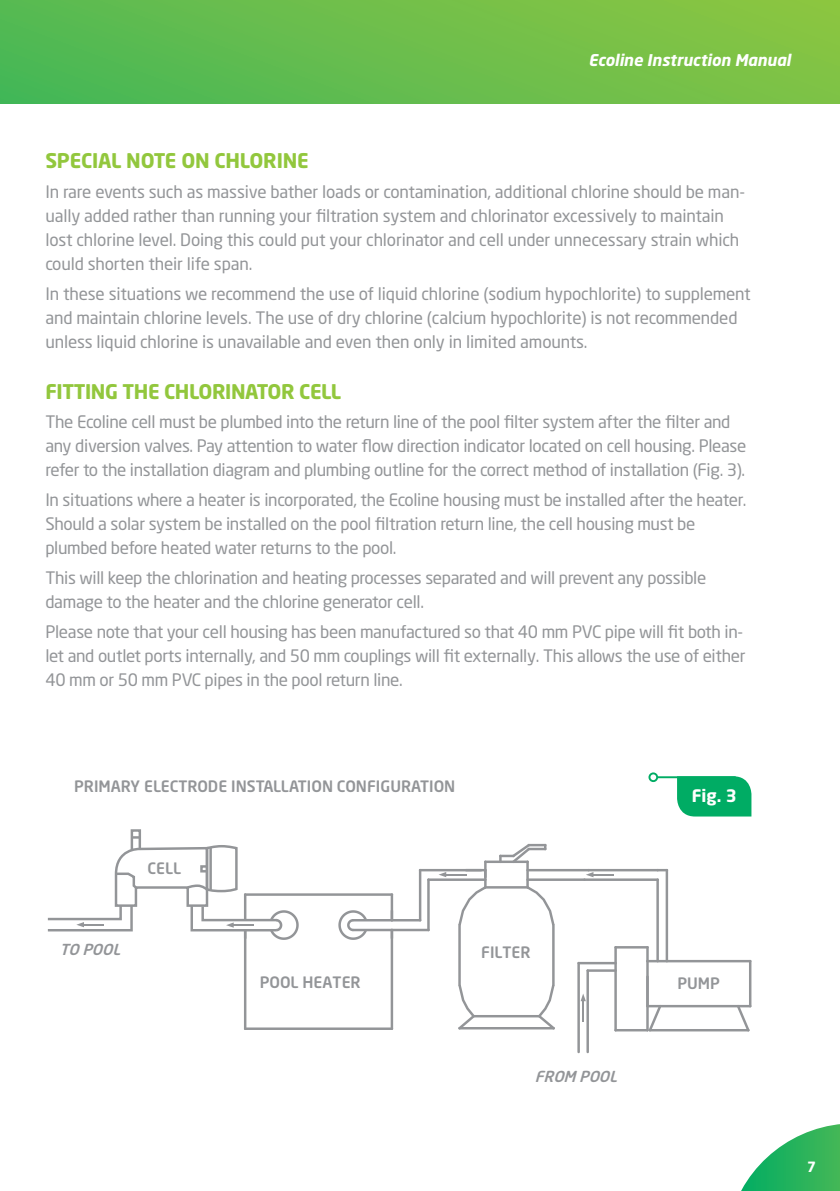
<style>
.page{position:relative;width:840px;height:1191px;background:#fff}
.page>*{position:absolute;margin:0;border:0;box-sizing:border-box;transform-origin:0 0}
.t1{font:700 20px "Neo Sans Std";letter-spacing:-.02em;color:#92c73d}
.t2{font:17px/24px "Neo Sans Std";letter-spacing:-.02em;color:#939598}
.t3{font:700 17px "Neo Sans Std";color:#fff}
.t4{font:italic 700 16px "Neo Sans Pro";color:#fff}
.t5{font:500 15.6px "Neo Sans Std";color:#939598}
.t6{font:italic 500 15px "Neo Sans Std";color:#939598}
.t7{font:700 14px "Neo Sans Std";color:#fff}
</style>
<div class="page">
<div style="left:0;top:0;width:839px;height:103px;background:linear-gradient(to right,#4eb855,#87c443)"></div>
<svg style="left:741px;top:1124px;width:98px;height:67px"></svg>
<svg style="left:439px;top:872px;width:27px;height:5px"></svg>
<svg style="left:586px;top:872px;width:27px;height:5px"></svg>
<svg style="left:580px;top:994px;width:5px;height:27px"></svg>
<svg style="left:338px;top:910px;width:29px;height:30px"></svg>
<svg style="left:526px;top:886px;width:28px;height:38px"></svg>
<svg style="left:458px;top:887px;width:27px;height:38px"></svg>
<hr style="left:665px;top:869px;width:2px;height:93px;background:#939598">
<hr style="left:656px;top:878px;width:2px;height:84px;background:#939598">
<svg style="left:658px;top:869px;width:7px;height:2px"></svg>
<hr style="left:587px;top:869px;width:71px;height:2px;background:#939598">
<hr style="left:583px;top:878px;width:75px;height:3px;background:#939598">
<hr style="left:526px;top:878px;width:59px;height:3px;background:#939598">
<hr style="left:526px;top:869px;width:63px;height:2px;background:#939598">
<hr style="left:586px;top:969px;width:2px;height:84px;background:#939598">
<hr style="left:577px;top:962px;width:2px;height:91px;background:#939598">
<hr style="left:586px;top:969px;width:30px;height:2px;background:#939598">
<hr style="left:577px;top:962px;width:39px;height:2px;background:#939598">
<svg style="left:736px;top:1004px;width:13px;height:25px"></svg>
<hr style="left:648px;top:1029px;width:101px;height:2px;background:#939598">
<svg style="left:648px;top:1004px;width:13px;height:26px"></svg>
<hr style="left:614px;top:946px;width:2px;height:85px;background:#939598">
<hr style="left:614px;top:946px;width:34px;height:2px;background:#939598">
<hr style="left:614px;top:1029px;width:34px;height:2px;background:#939598">
<svg style="left:511px;top:843px;width:35px;height:20px"></svg>
<hr style="left:499px;top:854px;width:15px;height:3px;background:#939598">
<hr style="left:464px;top:869px;width:22px;height:2px;background:#939598">
<hr style="left:526px;top:860px;width:2px;height:28px;background:#939598">
<hr style="left:484px;top:860px;width:44px;height:3px;background:#939598">
<hr style="left:484px;top:860px;width:2px;height:28px;background:#939598">
<hr style="left:484px;top:886px;width:44px;height:2px;background:#939598">
<hr style="left:552px;top:923px;width:2px;height:63px;background:#939598">
<hr style="left:458px;top:923px;width:2px;height:63px;background:#939598">
<svg style="left:458px;top:984px;width:17px;height:43px"></svg>
<hr style="left:472px;top:1015px;width:68px;height:2px;background:#939598">
<svg style="left:537px;top:984px;width:17px;height:43px"></svg>
<hr style="left:458px;top:1027px;width:96px;height:2px;background:#939598">
<hr style="left:646px;top:946px;width:2px;height:85px;background:#939598">
<hr style="left:645px;top:960px;width:106px;height:2px;background:#939598">
<hr style="left:427px;top:878px;width:2px;height:53px;background:#939598">
<hr style="left:418px;top:869px;width:3px;height:52px;background:#939598">
<hr style="left:352px;top:919px;width:69px;height:2px;background:#939598">
<hr style="left:352px;top:928px;width:77px;height:3px;background:#939598">
<hr style="left:748px;top:960px;width:3px;height:47px;background:#939598">
<hr style="left:646px;top:1005px;width:105px;height:2px;background:#939598">
<hr style="left:390px;top:893px;width:3px;height:28px;background:#939598">
<hr style="left:390px;top:928px;width:3px;height:102px;background:#939598">
<hr style="left:244px;top:893px;width:149px;height:2px;background:#939598">
<hr style="left:244px;top:1027px;width:149px;height:3px;background:#939598">
<hr style="left:244px;top:929px;width:2px;height:101px;background:#939598">
<hr style="left:427px;top:878px;width:59px;height:3px;background:#939598">
<hr style="left:418px;top:869px;width:64px;height:2px;background:#939598">
<svg style="left:47px;top:829px;width:251px;height:111px"></svg>
<svg style="left:676px;top:776px;width:75px;height:40px;background:#0eb06c"></svg>
<hr style="left:656px;top:776px;width:79px;height:2px;background:#00ac64">
<div style="left:648px;top:772px;width:9px;height:10px;border:2px solid #00ac64;border-radius:50%"></div>
<p class="t4" style="left:588px;top:50px;width:203px">Ecoline Instruction Manual</p>
<p class="t1" style="left:45px;top:148px;width:265px">SPECIAL NOTE ON CHLORINE</p>
<p class="t2" style="left:45px;top:180px;width:700px">In rare events such as massive bather loads or contamination, additional chlorine should be man&shy;ually added rather than running your filtration system and chlorinator excessively to maintain lost chlorine level. Doing this could put your chlorinator and cell under unnecessary strain which could shorten their life span.</p>
<p class="t2" style="left:45px;top:281px;width:706px">In these situations we recommend the use of liquid chlorine (sodium hypochlorite) to supplement and maintain chlorine levels. The use of dry chlorine (calcium hypochlorite) is not recommended unless liquid chlorine is unavailable and even then only in limited amounts.</p>
<p class="t1" style="left:45px;top:378px;width:297px">FITTING THE CHLORINATOR CELL</p>
<p class="t2" style="left:45px;top:410px;width:702px">The Ecoline cell must be plumbed into the return line of the pool filter system after the filter and any diversion valves. Pay attention to water flow direction indicator located on cell housing. Please refer to the installation diagram and plumbing outline for the correct method of installation (Fig. 3).</p>
<p class="t2" style="left:45px;top:487px;width:702px">In situations where a heater is incorporated, the Ecoline housing must be installed after the heater.<br>Should a solar system be installed on the pool filtration return line, the cell housing must be plumbed before heated water returns to the pool.</p>
<p class="t2" style="left:45px;top:565px;width:662px">This will keep the chlorination and heating processes separated and will prevent any possible damage to the heater and the chlorine generator cell.</p>
<p class="t2" style="left:45px;top:619px;width:701px">Please note that your cell housing has been manufactured so that 40 mm PVC pipe will fit both in&shy;let and outlet ports internally, and 50 mm couplings will fit externally. This allows the use of either<br>40 mm or 50 mm PVC pipes in the pool return line.</p>
<p class="t5" style="left:74px;top:776px;width:382px">PRIMARY ELECTRODE INSTALLATION CONFIGURATION</p>
<p class="t5" style="left:147px;top:858px;width:35px">CELL</p>
<p class="t6" style="left:60px;top:940px;width:67px">TO POOL</p>
<p class="t5" style="left:481px;top:942px;width:51px">FILTER</p>
<p class="t5" style="left:259px;top:972px;width:102px">POOL HEATER</p>
<p class="t6" style="left:534px;top:1067px;width:88px">FROM POOL</p>
<p class="t3" style="left:691px;top:785px;width:47px">Fig. 3</p>
<p class="t5" style="left:677px;top:973px;width:44px">PUMP</p>
<p class="t7" style="left:806px;top:1157px;width:11px">7</p>
</div>
